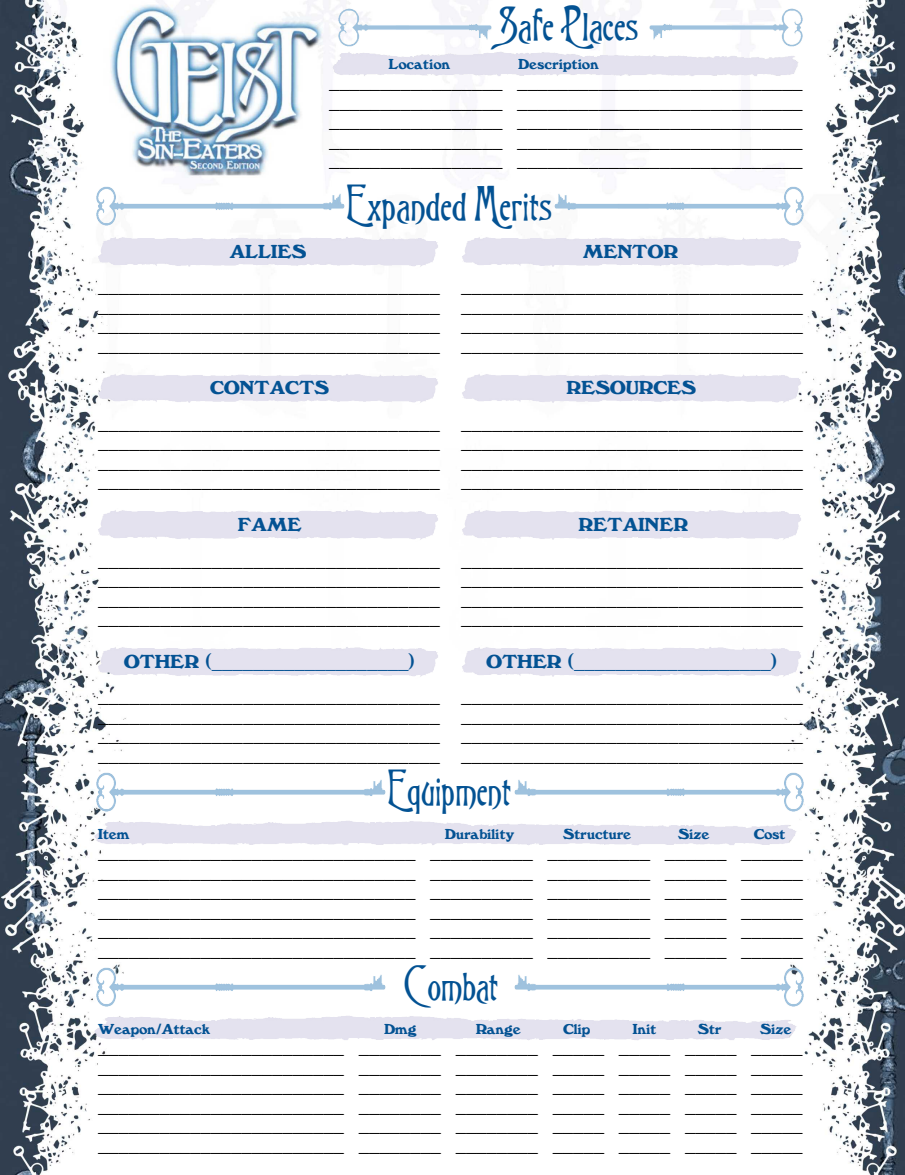
<style>
.page{position:relative;width:905px;height:1175px;background:#fff}
.page>*{position:absolute;margin:0;border:0;box-sizing:border-box;transform-origin:0 0}
.t1{font:40.5px "Trinigan FG";letter-spacing:-.005em;color:#035293}
.t2{font:40.5px "Trinigan FG";letter-spacing:-.005em;color:#035293;scale:.95 1}
.t3{font:21px/19.5px "Goudy";color:#000;text-align:justify}
.t4{font:21px "Goudy";color:#035293}
.t5{font:19.5px "Windsor Demi.fog";letter-spacing:-.01em;color:#035293}
.t6{font:15px "Windsor Demi.fog";letter-spacing:-.01em;color:#035293}
.s1{font-family:"Windsor Demi.fog";font-size:19.5px}
.s2{font-family:"Windsor Demi.fog";font-size:19.5px;color:#035293}
.s3{color:#035293}
</style>
<div class="page">
<img style="left:0;top:0;width:904px;height:1174px">
<img style="left:332px;top:48px;width:467px;height:33px">
<img style="left:95px;top:233px;width:347px;height:37px">
<img style="left:335px;top:6px;width:157px;height:43px">
<img style="left:648px;top:6px;width:157px;height:43px">
<img style="left:94px;top:185px;width:252px;height:43px">
<img style="left:458px;top:233px;width:347px;height:37px">
<img style="left:95px;top:369px;width:347px;height:38px">
<img style="left:458px;top:369px;width:347px;height:38px">
<img style="left:95px;top:506px;width:347px;height:37px">
<img style="left:458px;top:506px;width:347px;height:37px">
<img style="left:95px;top:642px;width:347px;height:38px">
<img style="left:458px;top:642px;width:347px;height:38px">
<img style="left:94px;top:770px;width:292px;height:43px">
<img style="left:513px;top:770px;width:292px;height:43px">
<img style="left:91px;top:817px;width:709px;height:33px">
<img style="left:94px;top:965px;width:292px;height:43px">
<img style="left:513px;top:965px;width:292px;height:43px">
<img style="left:91px;top:1012px;width:709px;height:33px">
<img style="left:554px;top:185px;width:251px;height:43px">
<h1 class="t1" style="left:499px;top:-7px;width:141px">Safe Places</h1>
<p class="t6" style="left:388px;top:55px;width:64px">Location</p>
<p class="t6" style="left:518px;top:55px;width:82px">Description</p>
<p class="t3" style="left:329px;top:71px;width:475px">_________________ ____________________________ _________________ ____________________________ _________________ ____________________________ _________________ ____________________________ _________________ ____________________________</p>
<h1 class="t1" style="left:346px;top:173px;width:208px">Expanded Merits</h1>
<p class="t5" style="left:230px;top:239px;width:78px">ALLIES</p>
<p class="t5" style="left:583px;top:239px;width:97px">MENTOR</p>
<p class="t3" style="left:461px;top:275px;width:343px">_________________________________ _________________________________ _________________________________ _________________________________</p>
<p class="t3" style="left:98px;top:275px;width:343px">_________________________________ _________________________________ _________________________________ _________________________________</p>
<p class="t5" style="left:210px;top:376px;width:121px">CONTACTS</p>
<p class="t5" style="left:566px;top:376px;width:131px">RESOURCES</p>
<p class="t3" style="left:461px;top:411px;width:343px">_________________________________ _________________________________ _________________________________ _________________________________</p>
<p class="t3" style="left:98px;top:411px;width:343px">_________________________________ _________________________________ _________________________________ _________________________________</p>
<p class="t5" style="left:238px;top:512px;width:65px">FAME</p>
<p class="t5" style="left:578px;top:512px;width:111px">RETAINER</p>
<p class="t3" style="left:461px;top:548px;width:343px">_________________________________ _________________________________ _________________________________ _________________________________</p>
<p class="t3" style="left:98px;top:548px;width:343px">_________________________________ _________________________________ _________________________________ _________________________________</p>
<p class="t4" style="left:124px;top:647px;width:292px"><span class="s1">OTHER (</span>___________________<span class="s1">)</span></p>
<p class="t3" style="left:461px;top:642px;width:343px;line-height:34.5px;text-align:center"><span class="s2">OTHER (</span><span class="s3">___________________</span><span class="s2">) </span>_________________________________</p>
<p class="t3" style="left:461px;top:704px;width:343px">_________________________________ _________________________________ _________________________________</p>
<p class="t3" style="left:98px;top:684px;width:343px">_________________________________ _________________________________ _________________________________ _________________________________</p>
<h1 class="t2" style="left:387px;top:758px;width:131px">Equipment</h1>
<p class="t6" style="left:98px;top:824px;width:33px">Item</p>
<p class="t6" style="left:445px;top:824px;width:71px">Durability</p>
<p class="t6" style="left:563px;top:824px;width:70px">Structure</p>
<p class="t6" style="left:678px;top:824px;width:33px">Size</p>
<p class="t6" style="left:754px;top:824px;width:33px">Cost</p>
<p class="t3" style="left:98px;top:840px;width:706px">_______________________________ __________ __________ ______ ______ _______________________________ __________ __________ ______ ______ _______________________________ __________ __________ ______ ______ _______________________________ __________ __________ ______ ______ _______________________________ __________ __________ ______ ______ _______________________________ __________ __________ ______ ______</p>
<h1 class="t2" style="left:403px;top:953px;width:101px">Combat</h1>
<p class="t6" style="left:98px;top:1019px;width:114px">Weapon/Attack</p>
<p class="t6" style="left:384px;top:1019px;width:34px">Dmg</p>
<p class="t6" style="left:476px;top:1019px;width:47px">Range</p>
<p class="t6" style="left:563px;top:1019px;width:29px">Clip</p>
<p class="t6" style="left:633px;top:1019px;width:25px">Init</p>
<p class="t6" style="left:697px;top:1019px;width:25px">Str</p>
<p class="t6" style="left:760px;top:1019px;width:33px">Size</p>
<p class="t3" style="left:98px;top:1035px;width:706px">________________________ ________ ________ _____ _____ _____ _____ ________________________ ________ ________ _____ _____ _____ _____ ________________________ ________ ________ _____ _____ _____ _____ ________________________ ________ ________ _____ _____ _____ _____ ________________________ ________ ________ _____ _____ _____ _____ ________________________ ________ ________ _____ _____ _____ _____</p>
</div>
